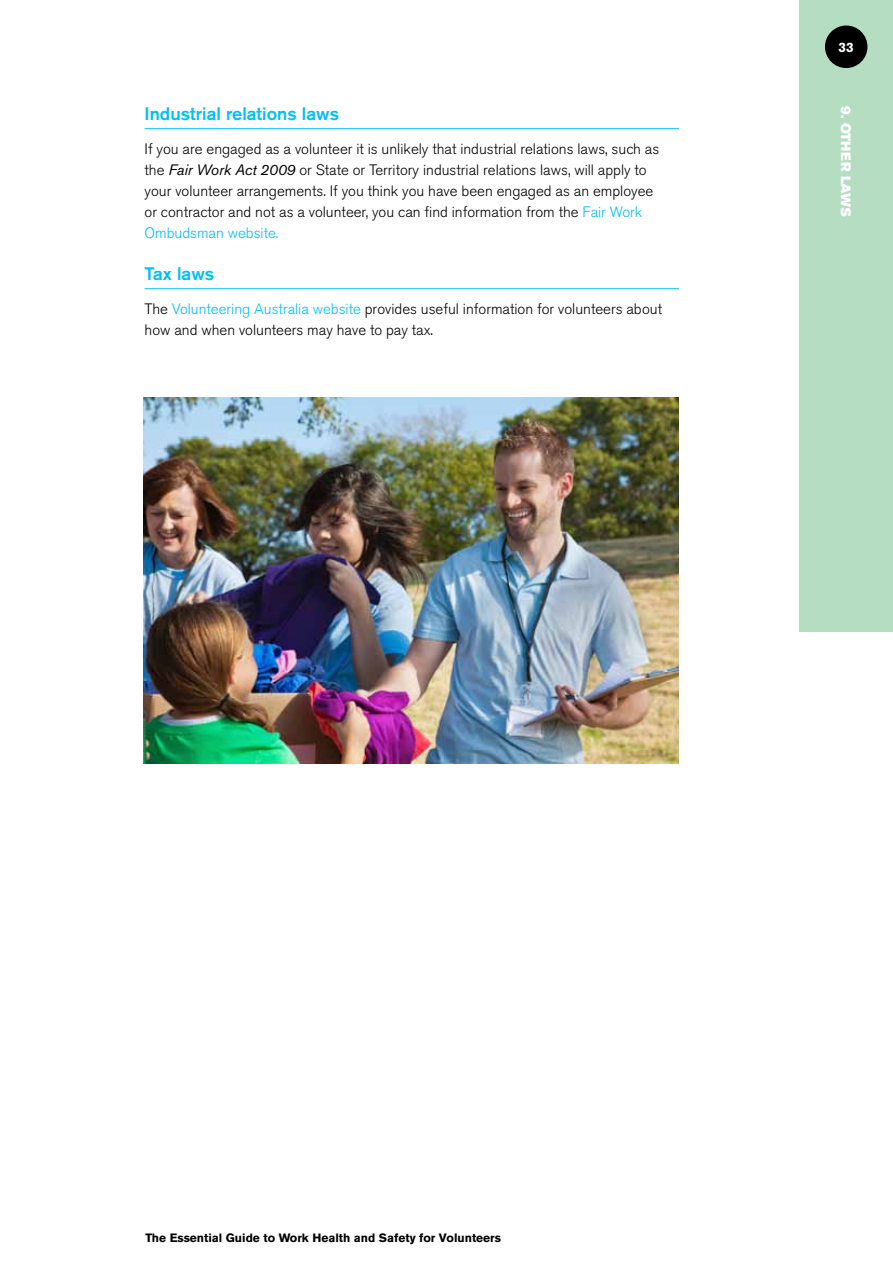
<style>
.page{position:relative;width:893px;height:1263px;background:#fff}
.page>*{position:absolute;margin:0;border:0;box-sizing:border-box;transform-origin:0 0}
.t1{font:500 18px "Akzidenz Grotesk BQ";color:#00c0f3}
.t2{font:300 15px/21px "Akzidenz Grotesk BQ";color:#000}
.t3{font:13.5px "Akzidenz Grotesk BQ Super";letter-spacing:.01em;color:#fff}
.t4{font:700 13.5px "Akzidenz Grotesk BQ";color:#fff}
.t5{font:700 12px "Akzidenz Grotesk BQ";color:#000}
.s1{font-weight:400;font-style:italic}
.s2{color:#00c0f3}
</style>
<div class="page">
<div style="left:799px;top:0;width:94px;height:631px;background:#b4ddc1"></div>
<hr style="left:145px;top:128px;width:534px;height:1px;background:#00c0f3">
<hr style="left:145px;top:288px;width:534px;height:1px;background:#00c0f3">
<img style="left:143px;top:398px;width:536px;height:365px">
<div style="left:825px;top:26px;width:42px;height:42px;background:#000;border-radius:50%"></div>
<p class="t1" style="left:145px;top:102px;width:196px">Industrial relations laws</p>
<p class="t2" style="left:145px;top:138px;width:516px">If you are engaged as a volunteer it is unlikely that industrial relations laws, such as the <span class="s1">Fair Work Act 2009</span> or State or Territory industrial relations laws, will apply to your volunteer arrangements. If you think you have been engaged as an employee or contractor and not as a volunteer, you can find information from the <span class="s2">Fair Work Ombudsman website.</span></p>
<p class="t1" style="left:145px;top:262px;width:71px">Tax laws</p>
<p class="t2" style="left:145px;top:298px;width:519px">The <span class="s2">Volunteering Australia website</span> provides useful information for volunteers about how and when volunteers may have to pay tax.</p>
<p class="t4" style="left:839px;top:39px;width:17px">33</p>
<p class="t3" style="left:854px;top:106px;width:112px;rotate:90deg">9. Other laws</p>
<p class="t5" style="left:145px;top:1231px;width:357px">The Essential Guide to Work Health and Safety for Volunteers</p>
</div>
